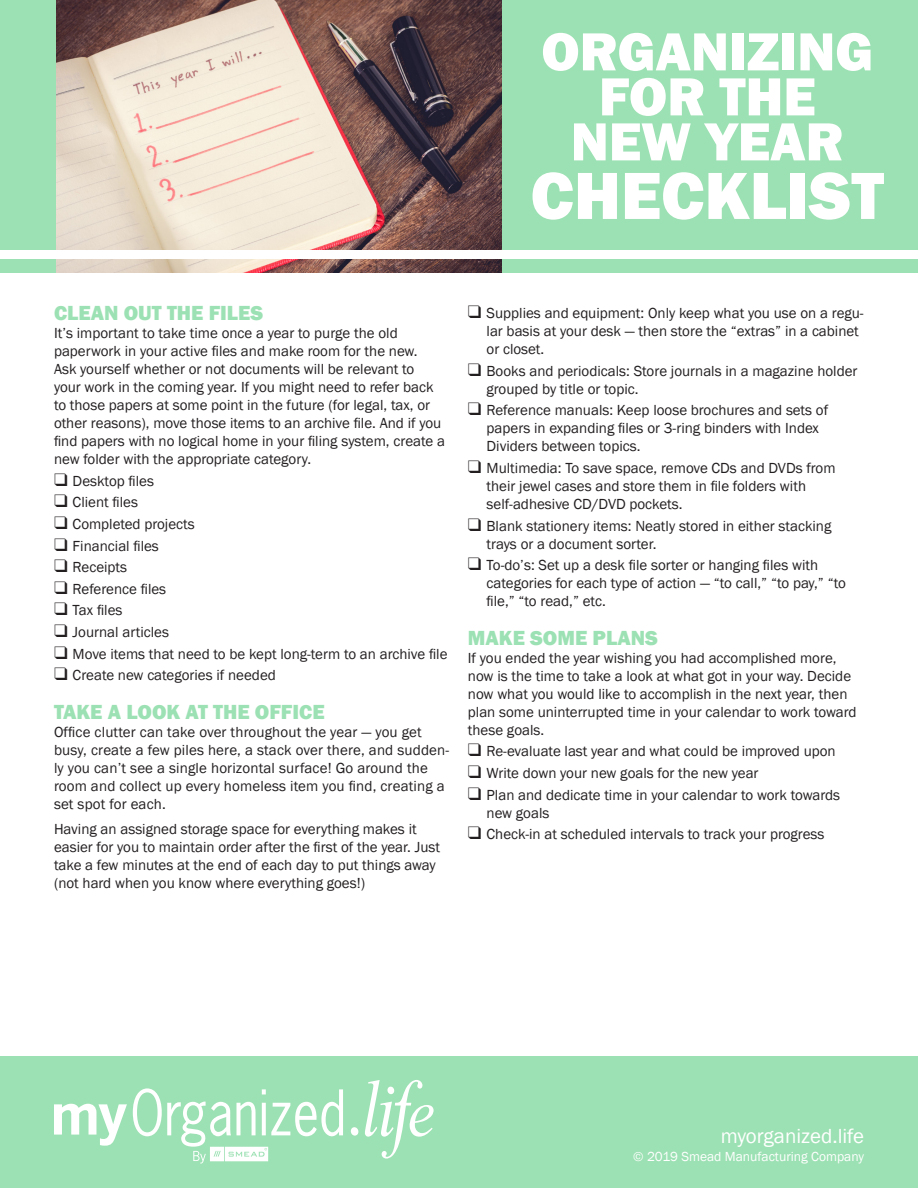
<style>
.page{position:relative;width:918px;height:1188px;background:#fff}
.page>*{position:absolute;margin:0;border:0;box-sizing:border-box;transform-origin:0 0}
.t1{font:800 69px "Franklin Gothic";color:#fff}
.t2{font:800 55.5px/45px "Franklin Gothic";color:#fff;text-align:center}
.t3{font:800 21px "Franklin Gothic";color:#9ce1b3}
.t4{font:21px "Franklin Gothic";color:#fff}
.t5{font:15px/18px "Franklin Gothic";color:#231f20}
.t6{font:13.5px "Franklin Gothic";color:#fff}
</style>
<div class="page">
<div style="left:0;top:1056px;width:918px;height:132px;background:#9ce1b3"></div>
<div style="left:0;top:0;width:918px;height:272px;background:#9ce1b3"></div>
<svg style="left:351px;top:1127px;width:7px;height:9px"></svg>
<svg style="left:365px;top:1080px;width:69px;height:79px"></svg>
<svg style="left:54px;top:1104px;width:73px;height:42px"></svg>
<svg style="left:133px;top:1088px;width:210px;height:76px"></svg>
<img style="left:56px;top:0;width:445px;height:272px">
<div style="left:0;top:250px;width:918px;height:9px;background:#fff"></div>
<p class="t2" style="left:541px;top:29px;width:333px">ORGANIZING<br>FOR THE<br>NEW YEAR</p>
<p class="t1" style="left:531px;top:151px;width:355px">CHECKLIST</p>
<p class="t3" style="left:54px;top:300px;width:211px">CLEAN OUT THE FILES</p>
<p class="t5" style="left:54px;top:324px;width:392px">It’s important to take time once a year to purge the old paperwork in your active files and make room for the new.<br>Ask yourself whether or not documents will be relevant to your work in the coming year. If you might need to refer back to those papers at some point in the future (for legal, tax, or other reasons), move those items to an archive file. And if you find papers with no logical home in your filing system, create a new folder with the appropriate category.</p>
<p class="t5" style="left:54px;top:472px;width:102px">❑ Desktop files</p>
<p class="t5" style="left:54px;top:494px;width:86px">❑ Client files</p>
<p class="t5" style="left:54px;top:515px;width:142px">❑ Completed projects</p>
<p class="t5" style="left:54px;top:537px;width:106px">❑ Financial files</p>
<p class="t5" style="left:54px;top:558px;width:75px">❑ Receipts</p>
<p class="t5" style="left:54px;top:580px;width:114px">❑ Reference files</p>
<p class="t5" style="left:54px;top:602px;width:70px">❑ Tax files</p>
<p class="t5" style="left:54px;top:623px;width:117px">❑ Journal articles</p>
<p class="t5" style="left:54px;top:645px;width:395px">❑ Move items that need to be kept long-term to an archive file</p>
<p class="t5" style="left:54px;top:666px;width:223px">❑ Create new categories if needed</p>
<p class="t3" style="left:54px;top:698px;width:272px">TAKE A LOOK AT THE OFFICE</p>
<p class="t5" style="left:54px;top:723px;width:397px">Office clutter can take over throughout the year — you get busy, create a few piles here, a stack over there, and sudden&shy;ly you can’t see a single horizontal surface! Go around the room and collect up every homeless item you find, creating a set spot for each.</p>
<p class="t5" style="left:54px;top:820px;width:388px">Having an assigned storage space for everything makes it easier for you to maintain order after the first of the year. Just take a few minutes at the end of each day to put things away (not hard when you know where everything goes!)</p>
<p class="t5" style="left:487px;top:304px;width:379px;text-indent:-19px">❑ Supplies and equipment: Only keep what you use on a regu&shy;lar basis at your desk — then store the “extras” in a cabinet or closet.</p>
<p class="t5" style="left:487px;top:362px;width:373px;text-indent:-19px">❑ Books and periodicals: Store journals in a magazine holder grouped by title or topic.</p>
<p class="t5" style="left:487px;top:402px;width:343px;text-indent:-19px">❑ Reference manuals: Keep loose brochures and sets of papers in expanding files or 3-ring binders with Index<br>Dividers between topics.</p>
<p class="t5" style="left:487px;top:459px;width:351px;text-indent:-19px">❑ Multimedia: To save space, remove CDs and DVDs from their jewel cases and store them in file folders with self-adhesive CD/DVD pockets.</p>
<p class="t5" style="left:487px;top:517px;width:346px;text-indent:-19px">❑ Blank stationery items: Neatly stored in either stacking trays or a document sorter.</p>
<p class="t5" style="left:487px;top:556px;width:361px;text-indent:-19px">❑ To-do’s: Set up a desk file sorter or hanging files with categories for each type of action — “to call,” “to pay,” “to file,” “to read,” etc.</p>
<p class="t3" style="left:468px;top:624px;width:192px">MAKE SOME PLANS</p>
<p class="t5" style="left:468px;top:649px;width:390px">If you ended the year wishing you had accomplished more, now is the time to take a look at what got in your way. Decide now what you would like to accomplish in the next year, then plan some uninterrupted time in your calendar to work toward these goals.</p>
<p class="t5" style="left:468px;top:743px;width:369px">❑ Re-evaluate last year and what could be improved upon</p>
<p class="t5" style="left:468px;top:764px;width:292px">❑ Write down your new goals for the new year</p>
<p class="t5" style="left:487px;top:786px;width:355px;text-indent:-19px">❑ Plan and dedicate time in your calendar to work towards new goals</p>
<p class="t5" style="left:468px;top:826px;width:358px">❑ Check-in at scheduled intervals to track your progress</p>
<p class="t4" style="left:721px;top:1123px;width:145px">myorganized.life</p>
<p class="t6" style="left:633px;top:1148px;width:232px">© 2019 Smead Manufacturing Company</p>
</div>
